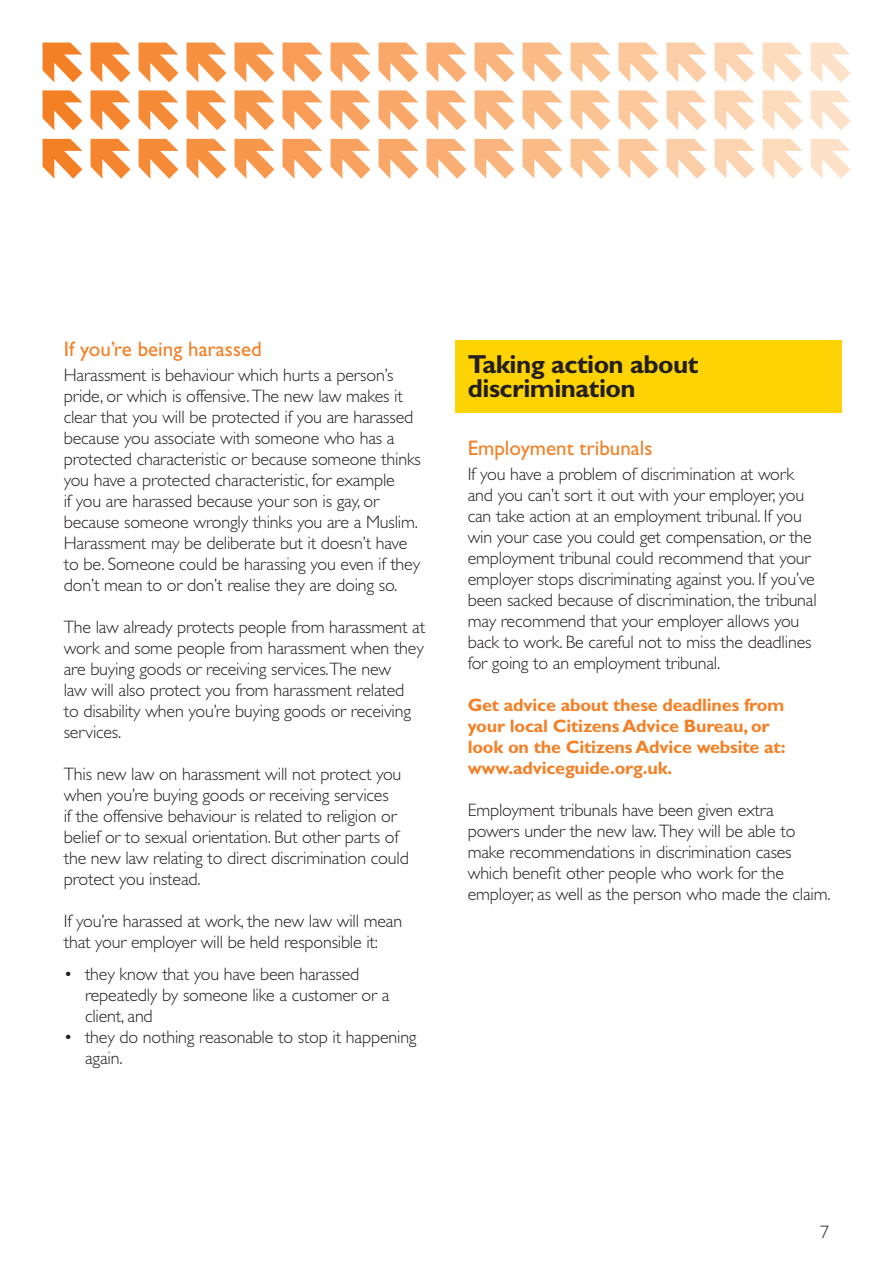
<style>
.page{position:relative;width:893px;height:1263px;background:#fff}
.page>*{position:absolute;margin:0;border:0;box-sizing:border-box;transform-origin:0 0}
.t1{font:700 26.1px/24.3px "Gill Sans";letter-spacing:-.02em;color:#231f20}
.t2{font:21px "Gill Sans";color:#f48026}
.t3{font:300 18px/21px "Gill Sans";letter-spacing:-.01em;color:#231f20}
.t4{font:700 18px/21px "Gill Sans";letter-spacing:-.01em;color:#f48026}
</style>
<div class="page">
<svg style="left:91px;top:139px;width:39px;height:40px"></svg>
<svg style="left:139px;top:139px;width:39px;height:40px"></svg>
<svg style="left:43px;top:139px;width:39px;height:40px"></svg>
<svg style="left:187px;top:139px;width:39px;height:40px"></svg>
<svg style="left:235px;top:139px;width:39px;height:40px"></svg>
<svg style="left:283px;top:139px;width:39px;height:40px"></svg>
<svg style="left:331px;top:139px;width:39px;height:40px"></svg>
<svg style="left:379px;top:139px;width:39px;height:40px"></svg>
<svg style="left:427px;top:139px;width:39px;height:40px"></svg>
<svg style="left:475px;top:139px;width:39px;height:40px"></svg>
<svg style="left:523px;top:139px;width:39px;height:40px"></svg>
<svg style="left:571px;top:139px;width:39px;height:40px"></svg>
<svg style="left:619px;top:139px;width:39px;height:40px"></svg>
<svg style="left:91px;top:43px;width:39px;height:39px"></svg>
<svg style="left:91px;top:90px;width:39px;height:40px"></svg>
<svg style="left:235px;top:43px;width:39px;height:39px"></svg>
<svg style="left:235px;top:90px;width:39px;height:40px"></svg>
<svg style="left:283px;top:90px;width:39px;height:40px"></svg>
<svg style="left:379px;top:43px;width:39px;height:39px"></svg>
<svg style="left:379px;top:90px;width:39px;height:40px"></svg>
<svg style="left:427px;top:43px;width:39px;height:39px"></svg>
<svg style="left:427px;top:90px;width:39px;height:40px"></svg>
<svg style="left:475px;top:43px;width:39px;height:39px"></svg>
<svg style="left:475px;top:90px;width:39px;height:40px"></svg>
<svg style="left:523px;top:90px;width:39px;height:40px"></svg>
<svg style="left:619px;top:90px;width:39px;height:40px"></svg>
<svg style="left:667px;top:43px;width:39px;height:39px"></svg>
<svg style="left:43px;top:43px;width:39px;height:39px"></svg>
<svg style="left:43px;top:90px;width:39px;height:40px"></svg>
<svg style="left:714px;top:43px;width:40px;height:39px"></svg>
<svg style="left:283px;top:43px;width:39px;height:39px"></svg>
<svg style="left:331px;top:43px;width:39px;height:39px"></svg>
<svg style="left:331px;top:90px;width:39px;height:40px"></svg>
<svg style="left:523px;top:43px;width:39px;height:39px"></svg>
<svg style="left:571px;top:43px;width:39px;height:39px"></svg>
<svg style="left:571px;top:90px;width:39px;height:40px"></svg>
<svg style="left:619px;top:43px;width:39px;height:39px"></svg>
<svg style="left:187px;top:43px;width:39px;height:39px"></svg>
<svg style="left:187px;top:90px;width:39px;height:40px"></svg>
<svg style="left:139px;top:43px;width:39px;height:39px"></svg>
<svg style="left:139px;top:90px;width:39px;height:40px"></svg>
<svg style="left:762px;top:43px;width:40px;height:39px"></svg>
<svg style="left:810px;top:43px;width:40px;height:39px"></svg>
<svg style="left:667px;top:90px;width:39px;height:40px"></svg>
<svg style="left:714px;top:90px;width:40px;height:40px"></svg>
<svg style="left:762px;top:90px;width:40px;height:40px"></svg>
<svg style="left:810px;top:90px;width:40px;height:40px"></svg>
<svg style="left:667px;top:139px;width:39px;height:40px"></svg>
<svg style="left:714px;top:139px;width:40px;height:40px"></svg>
<svg style="left:762px;top:139px;width:40px;height:40px"></svg>
<svg style="left:810px;top:139px;width:40px;height:40px"></svg>
<div style="left:455px;top:340px;width:387px;height:72px;background:#fed304"></div>
<h3 class="t2" style="left:64px;top:337px;width:200px">If you’re being harassed</h3>
<p class="t3" style="left:64px;top:365px;width:359px">Harassment is behaviour which hurts a person’s pride, or which is offensive. The new law makes it clear that you will be protected if you are harassed because you associate with someone who has a protected characteristic or because someone thinks you have a protected characteristic, for example<br>if you are harassed because your son is gay, or because someone wrongly thinks you are a Muslim.<br>Harassment may be deliberate but it doesn’t have to be. Someone could be harassing you even if they don’t mean to or don’t realise they are doing so.</p>
<p class="t3" style="left:64px;top:617px;width:363px">The law already protects people from harassment at work and some people from harassment when they are buying goods or receiving services.The new<br>law will also protect you from harassment related<br>to disability when you’re buying goods or receiving services.</p>
<p class="t3" style="left:64px;top:764px;width:347px">This new law on harassment will not protect you when you’re buying goods or receiving services<br>if the offensive behaviour is related to religion or belief or to sexual orientation. But other parts of the new law relating to direct discrimination could protect you instead.</p>
<p class="t3" style="left:64px;top:911px;width:340px">If you’re harassed at work, the new law will mean that your employer will be held responsible it:</p>
<p class="t3" style="left:85px;top:963px;width:306px;text-indent:-21px">• they know that you have been harassed repeatedly by someone like a customer or a client, and</p>
<p class="t3" style="left:85px;top:1026px;width:333px;text-indent:-21px">• they do nothing reasonable to stop it happening again.</p>
<h2 class="t1" style="left:468px;top:351px;width:232px">Taking action about discrimination</h2>
<h3 class="t2" style="left:468px;top:436px;width:186px">Employment tribunals</h3>
<p class="t3" style="left:468px;top:464px;width:351px">If you have a problem of discrimination at work and you can’t sort it out with your employer, you can take action at an employment tribunal. If you win your case you could get compensation, or the employment tribunal could recommend that your employer stops discriminating against you. If you’ve been sacked because of discrimination, the tribunal may recommend that your employer allows you back to work. Be careful not to miss the deadlines for going to an employment tribunal.</p>
<p class="t4" style="left:468px;top:694px;width:319px">Get advice about these deadlines from your local Citizens Advice Bureau, or look on the Citizens Advice website at: www.adviceguide.org.uk.</p>
<p class="t3" style="left:468px;top:800px;width:364px">Employment tribunals have been given extra<br>powers under the new law. They will be able to make recommendations in discrimination cases which benefit other people who work for the employer, as well as the person who made the claim.</p>
<p class="t3" style="left:820px;top:1222px;width:10px">7</p>
</div>
